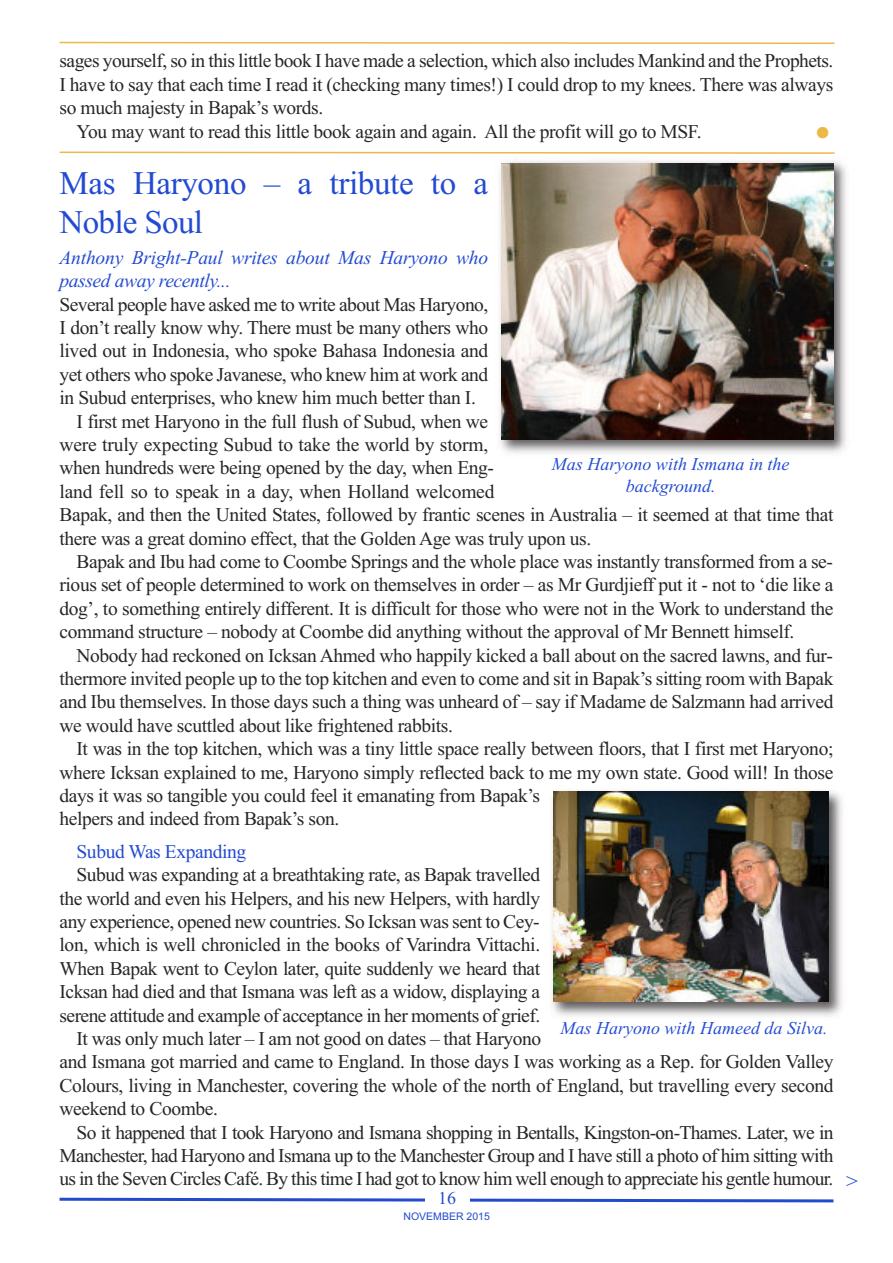
<style>
.page{position:relative;width:893px;height:1263px;background:#fff}
.page>*{position:absolute;margin:0;border:0;box-sizing:border-box;transform-origin:0 0}
.t1{font:italic 46.5px "Times New Roman";color:#ecb847}
.t2{font:33px/39.6px "Times New Roman";letter-spacing:-.01em;color:#234bd1}
.t3{font:italic 21px "Times New Roman";color:#234bd1}
.t4{font:19.5px "Times New Roman";letter-spacing:-.02em;color:#272627}
.t5{font:italic 19.5px/23.4px "Times New Roman";letter-spacing:-.01em;color:#234bd1}
.t6{font:19.5px "Times New Roman";letter-spacing:-.02em;color:#234bd1}
.t7{font:italic 18px/21.6px "Times New Roman";color:#234bd1;text-align:center}
.t8{font:18px "Times New Roman";color:#224acc}
.t9{font:10.5px "Arial";color:#224acc}
</style>
<div class="page">
<svg style="left:59px;top:1197px;width:775px;height:6px"></svg>
<div style="left:425px;top:1192px;width:44px;height:37px;background:#fff"></div>
<svg style="left:59px;top:41px;width:776px;height:3px"></svg>
<svg style="left:59px;top:151px;width:776px;height:3px"></svg>
<img style="left:499px;top:161px;width:347px;height:293px">
<img style="left:502px;top:163px;width:331px;height:276px">
<img style="left:552px;top:791px;width:290px;height:226px">
<img style="left:554px;top:792px;width:275px;height:210px">
<p class="t4" style="left:60px;top:49px;width:775px">sages yourself, so in this little book I have made a selection, which also includes Mankind and the Prophets.</p>
<p class="t4" style="left:60px;top:73px;width:775px">I have to say that each time I read it (checking many times!) I could drop to my knees. There was always</p>
<p class="t4" style="left:60px;top:96px;width:265px">so much majesty in Bapak’s words.</p>
<p class="t4" style="left:77px;top:120px;width:627px">You may want to read this little book again and again. All the profit will go to MSF.</p>
<h2 class="t2" style="left:60px;top:163px;width:430px">Mas Haryono – a tribute to a<br>Noble Soul</h2>
<p class="t5" style="left:60px;top:245px;width:430px">Anthony Bright-Paul writes about Mas Haryono who passed away recently...</p>
<p class="t4" style="left:60px;top:292px;width:430px">Several people have asked me to write about Mas Haryono,</p>
<p class="t4" style="left:60px;top:316px;width:430px">I don’t really know why. There must be many others who</p>
<p class="t4" style="left:60px;top:339px;width:430px">lived out in Indonesia, who spoke Bahasa Indonesia and</p>
<p class="t4" style="left:60px;top:363px;width:430px">yet others who spoke Javanese, who knew him at work and</p>
<p class="t4" style="left:60px;top:386px;width:418px">in Subud enterprises, who knew him much better than I.</p>
<p class="t4" style="left:77px;top:409px;width:413px">I first met Haryono in the full flush of Subud, when we</p>
<p class="t4" style="left:60px;top:433px;width:430px">were truly expecting Subud to take the world by storm,</p>
<p class="t4" style="left:60px;top:456px;width:436px">when hundreds were being opened by the day, when Eng-</p>
<p class="t4" style="left:60px;top:480px;width:436px">land fell so to speak in a day, when Holland welcomed</p>
<p class="t4" style="left:60px;top:503px;width:775px">Bapak, and then the United States, followed by frantic scenes in Australia – it seemed at that time that</p>
<p class="t4" style="left:60px;top:526px;width:533px">there was a great domino effect, that the Golden Age was truly upon us.</p>
<p class="t4" style="left:77px;top:550px;width:758px">Bapak and Ibu had come to Coombe Springs and the whole place was instantly transformed from a se-</p>
<p class="t4" style="left:60px;top:573px;width:775px">rious set of people determined to work on themselves in order – as Mr Gurdjieff put it - not to ‘die like a</p>
<p class="t4" style="left:60px;top:597px;width:775px">dog’, to something entirely different. It is difficult for those who were not in the Work to understand the</p>
<p class="t4" style="left:60px;top:620px;width:736px">command structure – nobody at Coombe did anything without the approval of Mr Bennett himself.</p>
<p class="t4" style="left:77px;top:643px;width:758px">Nobody had reckoned on Icksan Ahmed who happily kicked a ball about on the sacred lawns, and fur-</p>
<p class="t4" style="left:60px;top:667px;width:775px">thermore invited people up to the top kitchen and even to come and sit in Bapak’s sitting room with Bapak</p>
<p class="t4" style="left:60px;top:690px;width:775px">and Ibu themselves. In those days such a thing was unheard of – say if Madame de Salzmann had arrived</p>
<p class="t4" style="left:60px;top:714px;width:395px">we would have scuttled about like frightened rabbits.</p>
<p class="t4" style="left:77px;top:737px;width:758px">It was in the top kitchen, which was a tiny little space really between floors, that I first met Haryono;</p>
<p class="t4" style="left:60px;top:760px;width:775px">where Icksan explained to me, Haryono simply reflected back to me my own state. Good will! In those</p>
<p class="t4" style="left:60px;top:784px;width:482px">days it was so tangible you could feel it emanating from Bapak’s</p>
<p class="t4" style="left:60px;top:807px;width:281px">helpers and indeed from Bapak’s son.</p>
<p class="t6" style="left:77px;top:840px;width:171px">Subud Was Expanding</p>
<p class="t4" style="left:77px;top:863px;width:465px">Subud was expanding at a breathtaking rate, as Bapak travelled</p>
<p class="t4" style="left:60px;top:886px;width:482px">the world and even his Helpers, and his new Helpers, with hardly</p>
<p class="t4" style="left:60px;top:910px;width:482px">any experience, opened new countries. So Icksan was sent to Cey-</p>
<p class="t4" style="left:60px;top:933px;width:482px">lon, which is well chronicled in the books of Varindra Vittachi.</p>
<p class="t4" style="left:60px;top:957px;width:482px">When Bapak went to Ceylon later, quite suddenly we heard that</p>
<p class="t4" style="left:60px;top:980px;width:482px">Icksan had died and that Ismana was left as a widow, displaying a</p>
<p class="t4" style="left:60px;top:1003px;width:482px">serene attitude and example of acceptance in her moments of grief.</p>
<p class="t4" style="left:77px;top:1027px;width:466px">It was only much later – I am not good on dates – that Haryono</p>
<p class="t4" style="left:60px;top:1050px;width:775px">and Ismana got married and came to England. In those days I was working as a Rep. for Golden Valley</p>
<p class="t4" style="left:60px;top:1074px;width:775px">Colours, living in Manchester, covering the whole of the north of England, but travelling every second</p>
<p class="t4" style="left:60px;top:1097px;width:160px">weekend to Coombe.</p>
<p class="t4" style="left:77px;top:1120px;width:758px">So it happened that I took Haryono and Ismana shopping in Bentalls, Kingston-on-Thames. Later, we in</p>
<p class="t4" style="left:60px;top:1144px;width:775px">Manchester, had Haryono and Ismana up to the Manchester Group and I have still a photo of him sitting with</p>
<p class="t4" style="left:60px;top:1167px;width:775px">us in the Seven Circles Café. By this time I had got to know him well enough to appreciate his gentle humour.</p>
<h1 class="t1" style="left:814px;top:105px;width:18px">•</h1>
<p class="t7" style="left:552px;top:453px;width:239px">Mas Haryono with Ismana in the background.</p>
<p class="t7" style="left:561px;top:1017px;width:268px">Mas Haryono with Hameed da Silva.</p>
<p class="t8" style="left:438px;top:1188px;width:19px">16</p>
<p class="t9" style="left:404px;top:1210px;width:88px">NOVEMBER 2015</p>
<p class="t3" style="left:846px;top:1169px;width:16px">&gt;</p>
</div>
